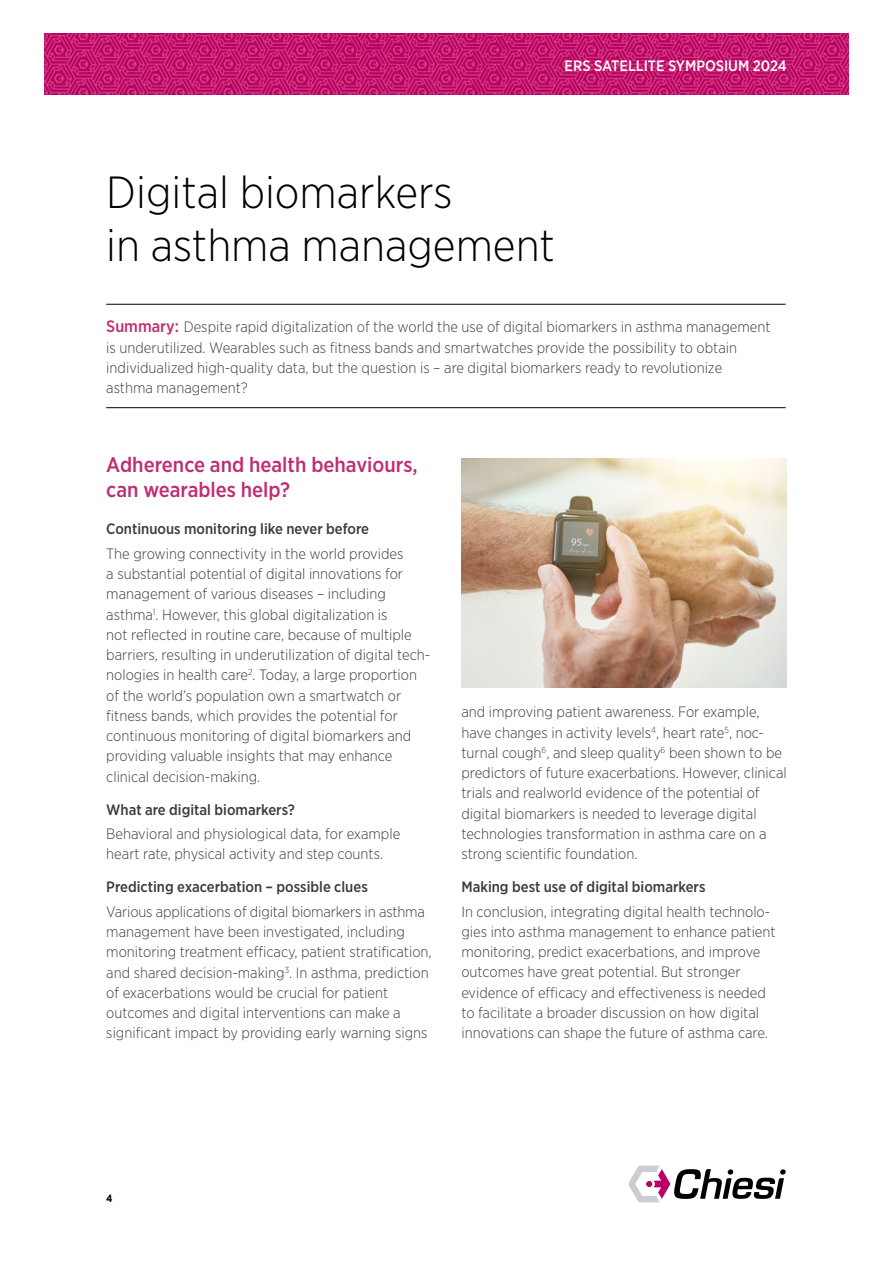
<style>
.page{position:relative;width:893px;height:1263px;background:#fff}
.page>*{position:absolute;margin:0;border:0;box-sizing:border-box;transform-origin:0 0}
.t1{font:300 45px/52.5px "Gotham Narrow";color:#000}
.t2{font:500 21px/25.5px "Gotham Narrow";color:#bf2d72}
.t3{font:300 15px/20.2px "Gotham Narrow";color:#3c3c3b}
.t4{font:500 15px "Gotham Narrow";color:#3c3c3b}
.t5{font:500 15px "Gotham Narrow";color:#fff}
.t6{font:700 10.5px "Gotham Narrow";color:#000}
.s1{font-weight:500;font-size:16.5px;color:#bf2d72}
</style>
<div class="page">
<svg style="left:628px;top:1165px;width:158px;height:37px"></svg>
<img style="left:679px;top:34px;width:169px;height:61px">
<img style="left:45px;top:34px;width:634px;height:61px">
<hr style="left:106px;top:304px;width:680px;height:1px;background:#000">
<hr style="left:106px;top:407px;width:680px;height:1px;background:#000">
<img style="left:461px;top:458px;width:326px;height:229px">
<p class="t5" style="left:565px;top:56px;width:224px">ERS SATELLITE SYMPOSIUM 2024</p>
<h1 class="t1" style="left:106px;top:165px;width:450px">Digital biomarkers<br>in asthma management</h1>
<p class="t3" style="left:106px;top:317px;width:666px"><span class="s1">Summary:</span> Despite rapid digitalization of the world the use of digital biomarkers in asthma management is underutilized. Wearables such as fitness bands and smartwatches provide the possibility to obtain individualized high-quality data, but the question is – are digital biomarkers ready to revolutionize asthma management?</p>
<h2 class="t2" style="left:106px;top:451px;width:313px">Adherence and health behaviours, can wearables help?</h2>
<p class="t4" style="left:106px;top:519px;width:264px">Continuous monitoring like never before</p>
<p class="t3" style="left:106px;top:543px;width:325px">The growing connectivity in the world provides<br>a substantial potential of digital innovations for management of various diseases – including asthma<sup>1</sup>. However, this global digitalization is<br>not reflected in routine care, because of multiple barriers, resulting in underutilization of digital tech&shy;nologies in health care<sup>2</sup>. Today, a large proportion of the world’s population own a smartwatch or fitness bands, which provides the potential for continuous monitoring of digital biomarkers and providing valuable insights that may enhance clinical decision-making.</p>
<p class="t4" style="left:106px;top:800px;width:190px">What are digital biomarkers?</p>
<p class="t3" style="left:106px;top:823px;width:295px">Behavioral and physiological data, for example heart rate, physical activity and step counts.</p>
<p class="t4" style="left:106px;top:877px;width:263px">Predicting exacerbation – possible clues</p>
<p class="t3" style="left:106px;top:901px;width:327px">Various applications of digital biomarkers in asthma management have been investigated, including monitoring treatment efficacy, patient stratification, and shared decision-making<sup>3</sup>. In asthma, prediction of exacerbations would be crucial for patient outcomes and digital interventions can make a significant impact by providing early warning signs</p>
<p class="t3" style="left:461px;top:701px;width:327px">and improving patient awareness. For example, have changes in activity levels<sup>4</sup>, heart rate<sup>5</sup>, noc&shy;turnal cough<sup>6</sup>, and sleep quality<sup>6</sup> been shown to be predictors of future exacerbations. However, clinical trials and realworld evidence of the potential of digital biomarkers is needed to leverage digital technologies transformation in asthma care on a strong scientific foundation.</p>
<p class="t4" style="left:461px;top:877px;width:246px">Making best use of digital biomarkers</p>
<p class="t3" style="left:461px;top:901px;width:316px">In conclusion, integrating digital health technolo&shy;gies into asthma management to enhance patient monitoring, predict exacerbations, and improve outcomes have great potential. But stronger evidence of efficacy and effectiveness is needed to facilitate a broader discussion on how digital innovations can shape the future of asthma care.</p>
<p class="t6" style="left:106px;top:1192px;width:8px">4</p>
</div>
